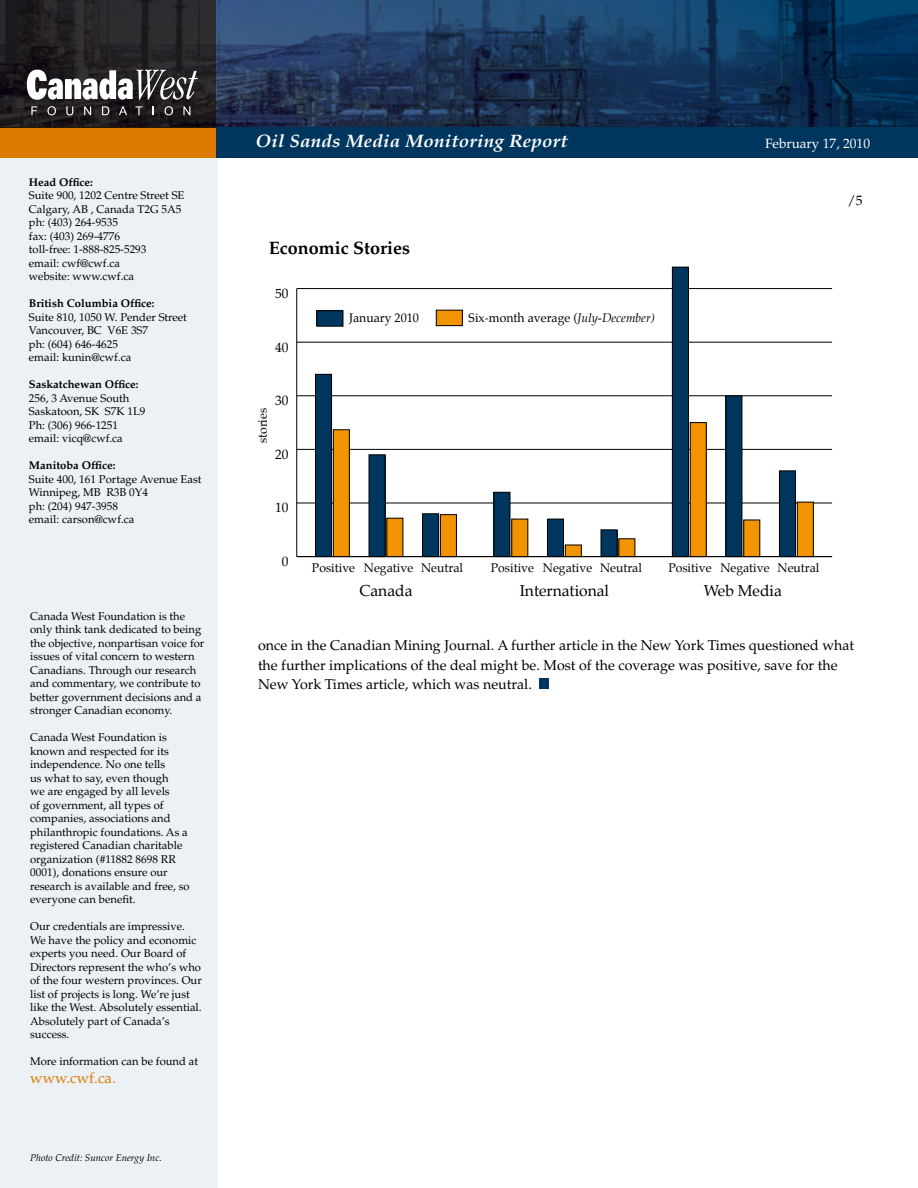
<style>
.page{position:relative;width:918px;height:1188px;background:#fff}
.page>*{position:absolute;margin:0;border:0;box-sizing:border-box;transform-origin:0 0}
.t1{font:italic 700 18px "Palatino LT Std";letter-spacing:.01em;color:#fff;scale:1.05 1}
.t2{font:700 18px "Palatino LT Std";color:#000}
.t3{font:15.6px "Palatino";color:#000}
.t4{font:15px "Palatino LT Std";color:#dd7a00}
.t5{font:14.25px/19.5px "Palatino LT Std";color:#000}
.t6{font:13.5px "Palatino LT Std";color:#fff}
.t7{font:13.5px "Palatino LT Std";color:#000}
.t8{font:13.35px "Palatino";color:#000}
.t9{font:13.35px/14.1px "Palatino";color:#000;scale:.95 1}
.t10{font:12.3px "Palatino";color:#000}
.t11{font:11.25px/13.5px "Palatino LT Std";color:#000}
.t12{font:700 11.25px "Palatino LT Std";color:#000}
.t13{font:italic 9.75px "Palatino LT Std";color:#000}
.s1{font-style:italic}
</style>
<div class="page">
<svg style="left:216px;top:0;width:702px;height:128px;background:#19385c"></svg>
<div style="left:216px;top:128px;width:702px;height:30px;background:#00365d"></div>
<div style="left:0;top:128px;width:216px;height:30px;background:#dd7a00"></div>
<svg style="left:0;top:0;width:216px;height:128px;background:#232023"></svg>
<svg style="left:27px;top:70px;width:171px;height:30px"></svg>
<svg style="left:31px;top:106px;width:6px;height:9px"></svg>
<svg style="left:47px;top:106px;width:9px;height:9px"></svg>
<svg style="left:66px;top:106px;width:7px;height:9px"></svg>
<svg style="left:84px;top:106px;width:7px;height:9px"></svg>
<svg style="left:102px;top:106px;width:7px;height:9px"></svg>
<svg style="left:119px;top:106px;width:8px;height:9px"></svg>
<svg style="left:135px;top:106px;width:7px;height:9px"></svg>
<svg style="left:165px;top:106px;width:8px;height:9px"></svg>
<svg style="left:183px;top:106px;width:7px;height:9px"></svg>
<div style="left:0;top:158px;width:218px;height:1030px;background:#ebf1f4"></div>
<div style="left:539px;top:678px;width:9px;height:11px;background:#00365d"></div>
<div style="left:317px;top:311px;width:26px;height:15px;background:#00365d"></div>
<div style="left:317px;top:310px;width:26px;height:17px;border:1px solid #000"></div>
<div style="left:436px;top:310px;width:26px;height:16px;background:#f29400"></div>
<div style="left:436px;top:310px;width:27px;height:16px;border:1px solid #000"></div>
<hr style="left:296px;top:289px;width:1px;height:268px;background:#000">
<hr style="left:297px;top:556px;width:535px;height:1px;background:#000">
<hr style="left:297px;top:503px;width:535px;height:1px;background:#000">
<hr style="left:297px;top:449px;width:535px;height:1px;background:#000">
<hr style="left:297px;top:396px;width:535px;height:1px;background:#000">
<hr style="left:297px;top:342px;width:535px;height:1px;background:#000">
<hr style="left:297px;top:288px;width:535px;height:1px;background:#000">
<div style="left:440px;top:515px;width:16px;height:42px;background:#f29400"></div>
<div style="left:440px;top:514px;width:17px;height:43px;border:1px solid #000"></div>
<div style="left:619px;top:539px;width:16px;height:18px;background:#f29400"></div>
<div style="left:619px;top:538px;width:16px;height:19px;border:1px solid #000"></div>
<div style="left:797px;top:502px;width:16px;height:55px;background:#f29400"></div>
<div style="left:797px;top:502px;width:17px;height:55px;border:1px solid #000"></div>
<div style="left:423px;top:514px;width:16px;height:43px;background:#00365d"></div>
<div style="left:422px;top:513px;width:17px;height:44px;border:1px solid #000"></div>
<div style="left:601px;top:530px;width:16px;height:27px;background:#00365d"></div>
<div style="left:601px;top:530px;width:16px;height:27px;border:1px solid #000"></div>
<div style="left:779px;top:471px;width:17px;height:86px;background:#00365d"></div>
<div style="left:779px;top:471px;width:17px;height:86px;border:1px solid #000"></div>
<div style="left:387px;top:518px;width:16px;height:39px;background:#f29400"></div>
<div style="left:565px;top:545px;width:16px;height:12px;background:#f29400"></div>
<div style="left:565px;top:545px;width:17px;height:12px;border:1px solid #000"></div>
<div style="left:744px;top:520px;width:16px;height:37px;background:#f29400"></div>
<div style="left:369px;top:455px;width:16px;height:102px;background:#00365d"></div>
<div style="left:369px;top:454px;width:16px;height:103px;border:1px solid #000"></div>
<div style="left:547px;top:519px;width:17px;height:38px;background:#00365d"></div>
<div style="left:547px;top:519px;width:17px;height:38px;border:1px solid #000"></div>
<div style="left:726px;top:396px;width:16px;height:161px;background:#00365d"></div>
<div style="left:726px;top:396px;width:16px;height:161px;border:1px solid #000"></div>
<div style="left:333px;top:430px;width:16px;height:127px;background:#f29400"></div>
<div style="left:333px;top:429px;width:17px;height:128px;border:1px solid #000"></div>
<div style="left:512px;top:519px;width:16px;height:38px;background:#f29400"></div>
<div style="left:690px;top:423px;width:16px;height:134px;background:#f29400"></div>
<div style="left:690px;top:422px;width:17px;height:135px;border:1px solid #000"></div>
<div style="left:315px;top:374px;width:17px;height:183px;background:#00365d"></div>
<div style="left:315px;top:374px;width:17px;height:183px;border:1px solid #000"></div>
<div style="left:494px;top:492px;width:16px;height:65px;background:#00365d"></div>
<div style="left:494px;top:492px;width:16px;height:65px;border:1px solid #000"></div>
<div style="left:672px;top:267px;width:16px;height:290px;background:#00365d"></div>
<div style="left:672px;top:267px;width:17px;height:290px;border:1px solid #000"></div>
<p class="t12" style="left:29px;top:175px;width:66px">Head Office:</p>
<p class="t11" style="left:29px;top:189px;width:157px">Suite 900, 1202 Centre Street SE<br>Calgary, AB , Canada T2G 5A5 ph: (403) 264-9535<br>fax: (403) 269-4776<br>toll-free: 1-888-825-5293<br>email: cwf@cwf.ca<br>website: www.cwf.ca</p>
<p class="t12" style="left:29px;top:297px;width:127px">British Columbia Office:</p>
<p class="t11" style="left:29px;top:310px;width:159px">Suite 810, 1050 W. Pender Street<br>Vancouver, BC V6E 3S7<br>ph: (604) 646-4625<br>email: kunin@cwf.ca</p>
<p class="t12" style="left:29px;top:378px;width:111px">Saskatchewan Office:</p>
<p class="t11" style="left:29px;top:391px;width:118px">256, 3 Avenue South<br>Saskatoon, SK S7K 1L9<br>Ph: (306) 966-1251 email: vicq@cwf.ca</p>
<p class="t12" style="left:29px;top:459px;width:88px">Manitoba Office:</p>
<p class="t11" style="left:29px;top:472px;width:174px">Suite 400, 161 Portage Avenue East<br>Winnipeg, MB R3B 0Y4<br>ph: (204) 947-3958<br>email: carson@cwf.ca</p>
<p class="t11" style="left:30px;top:610px;width:176px">Canada West Foundation is the only think tank dedicated to being the objective, nonpartisan voice for issues of vital concern to western Canadians. Through our research and commentary, we contribute to better government decisions and a stronger Canadian economy.</p>
<p class="t11" style="left:30px;top:731px;width:161px">Canada West Foundation is known and respected for its independence. No one tells<br>us what to say, even though<br>we are engaged by all levels<br>of government, all types of companies, associations and philanthropic foundations. As a registered Canadian charitable organization (#11882 8698 RR<br>0001), donations ensure our research is available and free, so everyone can benefit.</p>
<p class="t11" style="left:30px;top:920px;width:173px">Our credentials are impressive.<br>We have the policy and economic experts you need. Our Board of<br>Directors represent the who’s who of the four western provinces. Our list of projects is long. We’re just like the West. Absolutely essential.<br>Absolutely part of Canada’s success.</p>
<p class="t11" style="left:30px;top:1055px;width:169px">More information can be found at</p>
<h3 class="t4" style="left:30px;top:1070px;width:87px">www.cwf.ca.</h3>
<p class="t8" style="left:101px;top:653px;width:22px">120</p>
<p class="t8" style="left:101px;top:701px;width:22px">100</p>
<p class="t8" style="left:109px;top:745px;width:15px">80</p>
<p class="t8" style="left:109px;top:796px;width:15px">60</p>
<p class="t9" style="left:66px;top:859px;width:31px;rotate:-89deg">Oct.<br>Nov.</p>
<p class="t8" style="left:102px;top:856px;width:26px;rotate:-90deg">Sep.</p>
<p class="t9" style="left:121px;top:859px;width:31px;rotate:-89deg">Oct.<br>Nov.</p>
<p class="t8" style="left:154px;top:856px;width:26px;rotate:-90deg">Sep.</p>
<p class="t9" style="left:173px;top:855px;width:26px;rotate:-89deg">Oct.</p>
<p class="t8" style="left:109px;top:844px;width:15px">40</p>
<p class="t8" style="left:109px;top:892px;width:15px">20</p>
<p class="t8" style="left:116px;top:940px;width:8px">0</p>
<p class="t13" style="left:30px;top:1152px;width:133px">Photo Credit: Suncor Energy Inc.</p>
<h1 class="t1" style="left:256px;top:131px;width:299px">Oil Sands Media Monitoring Report</h1>
<p class="t6" style="left:765px;top:136px;width:107px">February 17, 2010</p>
<h1 class="t2" style="left:269px;top:237px;width:143px">Economic Stories</h1>
<p class="t8" style="left:275px;top:282px;width:15px">50</p>
<p class="t8" style="left:275px;top:336px;width:15px">40</p>
<p class="t10" style="left:252px;top:443px;width:37px;rotate:-90deg">stories</p>
<p class="t8" style="left:275px;top:390px;width:15px">30</p>
<p class="t8" style="left:275px;top:443px;width:15px">20</p>
<p class="t8" style="left:275px;top:497px;width:15px">10</p>
<p class="t8" style="left:282px;top:550px;width:8px">0</p>
<p class="t10" style="left:349px;top:308px;width:72px">January 2010</p>
<p class="t10" style="left:469px;top:308px;width:188px">Six-month average (<span class="s1">July-December)</span></p>
<p class="t10" style="left:312px;top:557px;width:153px">Positive Negative Neutral</p>
<p class="t10" style="left:491px;top:557px;width:153px">Positive Negative Neutral</p>
<p class="t10" style="left:668px;top:557px;width:153px">Positive Negative Neutral</p>
<h2 class="t3" style="left:359px;top:578px;width:55px">Canada</h2>
<h2 class="t3" style="left:520px;top:578px;width:91px">International</h2>
<h2 class="t3" style="left:704px;top:578px;width:80px">Web Media</h2>
<p class="t7" style="left:848px;top:193px;width:16px">/5</p>
<p class="t5" style="left:258px;top:636px;width:598px">once in the Canadian Mining Journal. A further article in the New York Times questioned what the further implications of the deal might be. Most of the coverage was positive, save for the<br>New York Times article, which was neutral.</p>
</div>
